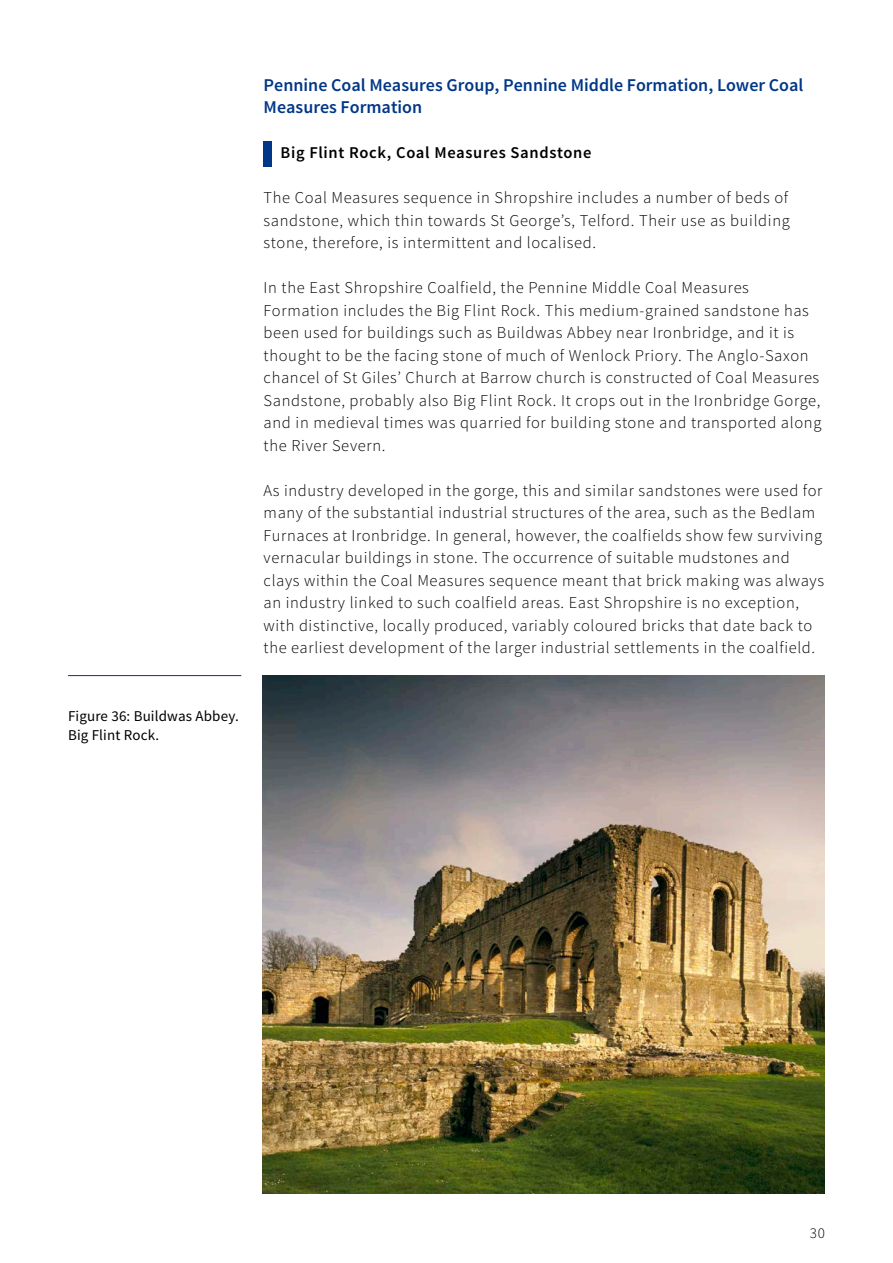
<style>
.page{position:relative;width:893px;height:1263px;background:#fff}
.page>*{position:absolute;margin:0;border:0;box-sizing:border-box;transform-origin:0 0}
.Heading_2{font:600 18px/22.5px "Source Sans Pro";color:#003788}
.Body_text{font:300 16.5px/22.5px "Source Sans Pro";letter-spacing:.04em;color:#000}
.Emphasis_Stone_type{font:600 16.5px "Source Sans Pro";letter-spacing:.04em;color:#000}
.t1{font:15px/19.5px "Source Sans Pro";letter-spacing:.01em;color:#000}
.t2{font:300 15px "Source Sans Pro";color:#000}
</style>
<div class="page">
<div style="left:264px;top:141px;width:8px;height:25px;background:#003788"></div>
<hr style="left:68px;top:675px;width:173px;height:1px;background:#003788">
<img style="left:263px;top:676px;width:562px;height:517px">
<p class="t1" style="left:68px;top:706px;width:172px">Figure 36: Buildwas Abbey.<br>Big Flint Rock.</p>
<h2 class="Heading_2" style="left:264px;top:74px;width:541px">Pennine Coal Measures Group, Pennine Middle Formation, Lower Coal<br>Measures Formation</h2>
<h3 class="Emphasis_Stone_type" style="left:281px;top:142px;width:312px">Big Flint Rock, Coal Measures Sandstone</h3>
<p class="Body_text" style="left:264px;top:186px;width:528px;text-align:justify">The Coal Measures sequence in Shropshire includes a number of beds of sandstone, which thin towards St George’s, Telford. Their use as building stone, therefore, is intermittent and localised.</p>
<p class="Body_text" style="left:264px;top:276px;width:559px">In the East Shropshire Coalfield, the Pennine Middle Coal Measures Formation includes the Big Flint Rock. This medium-grained sandstone has been used for buildings such as Buildwas Abbey near Ironbridge, and it is thought to be the facing stone of much of Wenlock Priory. The Anglo-Saxon chancel of St Giles’ Church at Barrow church is constructed of Coal Measures Sandstone, probably also Big Flint Rock. It crops out in the Ironbridge Gorge, and in medieval times was quarried for building stone and transported along the River Severn.</p>
<p class="Body_text" style="left:264px;top:479px;width:562px">As industry developed in the gorge, this and similar sandstones were used for many of the substantial industrial structures of the area, such as the Bedlam Furnaces at Ironbridge. In general, however, the coalfields show few surviving vernacular buildings in stone. The occurrence of suitable mudstones and clays within the Coal Measures sequence meant that brick making was always an industry linked to such coalfield areas. East Shropshire is no exception, with distinctive, locally produced, variably coloured bricks that date back to the earliest development of the larger industrial settlements in the coalfield.</p>
<p class="t2" style="left:810px;top:1224px;width:16px">30</p>
</div>
